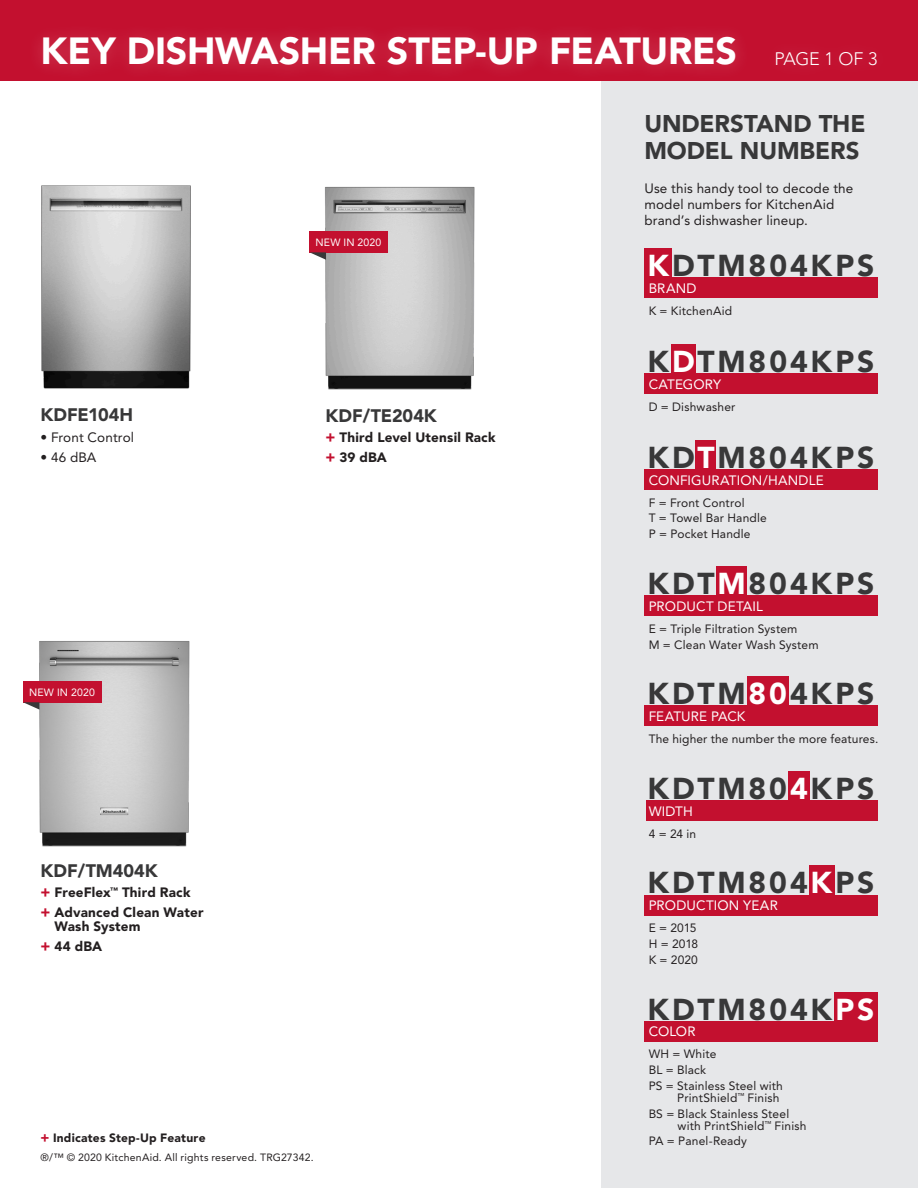
<style>
.page{position:relative;width:918px;height:1188px;background:#fff}
.page>*{position:absolute;margin:0;border:0;box-sizing:border-box;transform-origin:0 0}
.Page_header_black{font:900 37.5px "Avenir";letter-spacing:-.01em;color:#fff}
.Model__s{font:900 30px "Avenir";letter-spacing:.095em;color:#383839}
.Subheader_white_12pt{font:900 24px/27px "Avenir";letter-spacing:-.005em;color:#383839}
.Subhead_gold_10pt{font:900 18px "Avenir";letter-spacing:-.005em;color:#383839}
.Page_header_black-2{font:300 18px "Avenir";letter-spacing:-.025em;color:#fff}
.bullets_black_8pt{font:900 13.5px/13.5px "Avenir";letter-spacing:.015em;color:#231f20}
.subhead_wp_grey_9pt{font:13.5px "Avenir";letter-spacing:.01em;color:#fff}
.Body_copy_white_9pt{font:13.5px/16.2px "Avenir";letter-spacing:.015em;color:#231f20}
.bullets_black_8pt-2{font:13.5px "Avenir";letter-spacing:.01em;color:#231f20}
.body_copy_white_8pt{font:12px/12px "Avenir";letter-spacing:.015em;color:#231f20;text-align:right}
.bullets_black_8pt-3{font:900 12px "Avenir";letter-spacing:.015em;color:#231f20}
.Disclaimer_black_8pt{font:10.5px "Avenir";letter-spacing:.02em;color:#231f20}
.black_7pt{font:10.5px "Avenir";letter-spacing:.02em;color:#fff}
.s1{font-size:15px;color:#c3102f}
.s2{font-size:13.5px;color:#c3102f}
.s3{color:#fff}
</style>
<div class="page">
<div style="left:0;top:0;width:918px;height:81px;background:#c3102f"></div>
<div style="left:602px;top:81px;width:316px;height:1107px;background:#e6e7e9"></div>
<img style="left:41px;top:185px;width:150px;height:204px">
<img style="left:325px;top:186px;width:150px;height:204px">
<div style="left:644px;top:278px;width:234px;height:20px;background:#c3102f"></div>
<div style="left:644px;top:248px;width:28px;height:50px;background:#c3102f"></div>
<div style="left:644px;top:374px;width:234px;height:20px;background:#c3102f"></div>
<div style="left:671px;top:344px;width:25px;height:50px;background:#c3102f"></div>
<div style="left:644px;top:469px;width:234px;height:21px;background:#c3102f"></div>
<div style="left:696px;top:440px;width:20px;height:50px;background:#c3102f"></div>
<div style="left:644px;top:595px;width:234px;height:21px;background:#c3102f"></div>
<div style="left:716px;top:566px;width:31px;height:50px;background:#c3102f"></div>
<div style="left:646px;top:800px;width:232px;height:21px;background:#c3102f"></div>
<div style="left:788px;top:771px;width:22px;height:50px;background:#c3102f"></div>
<div style="left:644px;top:895px;width:234px;height:20px;background:#c3102f"></div>
<div style="left:809px;top:866px;width:26px;height:49px;background:#c3102f"></div>
<div style="left:644px;top:1021px;width:232px;height:20px;background:#c3102f"></div>
<div style="left:834px;top:992px;width:44px;height:49px;background:#c3102f"></div>
<div style="left:644px;top:706px;width:234px;height:20px;background:#c3102f"></div>
<div style="left:747px;top:677px;width:42px;height:49px;background:#c3102f"></div>
<div style="left:27px;top:21px;width:726px;height:61px;background:#fff;opacity:.2"></div>
<div style="left:310px;top:231px;width:78px;height:21px;background:#c3102f"></div>
<svg style="left:310px;top:252px;width:16px;height:8px"></svg>
<div style="left:760px;top:36px;width:134px;height:46px;background:#c3102f"></div>
<img style="left:39px;top:641px;width:151px;height:206px">
<div style="left:23px;top:681px;width:78px;height:21px;background:#c3102f"></div>
<svg style="left:23px;top:702px;width:16px;height:8px"></svg>
<p class="Page_header_black" style="left:40px;top:28px;width:698px">KEY DISHWASHER STEP-UP FEATURES</p>
<p class="Page_header_black-2" style="left:775px;top:48px;width:104px">PAGE 1 OF 3</p>
<p class="Subhead_gold_10pt" style="left:40px;top:404px;width:94px">KDFE104H</p>
<p class="bullets_black_8pt-2" style="left:40px;top:429px;width:95px">• Front Control</p>
<p class="bullets_black_8pt-2" style="left:40px;top:449px;width:57px">• 46 dBA</p>
<p class="black_7pt" style="left:29px;top:686px;width:67px">NEW IN 2020</p>
<p class="Subhead_gold_10pt" style="left:40px;top:860px;width:119px">KDF/TM404K</p>
<p class="bullets_black_8pt" style="left:40px;top:886px;width:152px"><span class="s1">+</span> FreeFlex<sup>™</sup> Third Rack</p>
<p class="bullets_black_8pt" style="left:54px;top:906px;width:151px;text-indent:-14px"><span class="s1">+</span> Advanced Clean Water<br>Wash System</p>
<p class="bullets_black_8pt" style="left:40px;top:940px;width:63px"><span class="s1">+</span> 44 dBA</p>
<p class="black_7pt" style="left:316px;top:236px;width:67px">NEW IN 2020</p>
<p class="Subhead_gold_10pt" style="left:326px;top:405px;width:113px">KDF/TE204K</p>
<p class="bullets_black_8pt" style="left:326px;top:431px;width:172px"><span class="s1">+</span> Third Level Utensil Rack</p>
<p class="bullets_black_8pt" style="left:326px;top:451px;width:63px"><span class="s1">+</span> 39 dBA</p>
<p class="bullets_black_8pt-3" style="left:40px;top:1130px;width:167px"><span class="s2">+</span> Indicates Step-Up Feature</p>
<p class="Disclaimer_black_8pt" style="left:40px;top:1151px;width:275px">®/™ © 2020 KitchenAid. All rights reserved. TRG27342.</p>
<p class="Subheader_white_12pt" style="left:644px;top:110px;width:223px">UNDERSTAND THE<br>MODEL NUMBERS</p>
<p class="Body_copy_white_9pt" style="left:644px;top:180px;width:211px">Use this handy tool to decode the model numbers for KitchenAid brand’s dishwasher lineup.</p>
<p class="Model__s" style="left:647px;top:248px;width:229px"><span class="s3">K</span>DTM804KPS</p>
<p class="subhead_wp_grey_9pt" style="left:649px;top:280px;width:49px">BRAND</p>
<p class="body_copy_white_8pt" style="left:649px;top:305px;width:85px">K = KitchenAid</p>
<p class="Model__s" style="left:647px;top:343px;width:229px">K<span class="s3">D</span>TM804KPS</p>
<p class="subhead_wp_grey_9pt" style="left:649px;top:376px;width:74px">CATEGORY</p>
<p class="body_copy_white_8pt" style="left:649px;top:401px;width:88px">D = Dishwasher</p>
<p class="Model__s" style="left:647px;top:439px;width:229px">KD<span class="s3">T</span>M804KPS</p>
<p class="subhead_wp_grey_9pt" style="left:649px;top:472px;width:177px">CONFIGURATION/HANDLE</p>
<p class="body_copy_white_8pt" style="left:649px;top:497px;width:97px">F = Front Control</p>
<p class="body_copy_white_8pt" style="left:649px;top:512px;width:120px">T = Towel Bar Handle</p>
<p class="body_copy_white_8pt" style="left:649px;top:528px;width:103px">P = Pocket Handle</p>
<p class="Model__s" style="left:647px;top:565px;width:229px">KDT<span class="s3">M</span>804KPS</p>
<p class="subhead_wp_grey_9pt" style="left:649px;top:598px;width:116px">PRODUCT DETAIL</p>
<p class="body_copy_white_8pt" style="left:649px;top:623px;width:150px">E = Triple Filtration System</p>
<p class="body_copy_white_8pt" style="left:649px;top:639px;width:171px">M = Clean Water Wash System</p>
<p class="Model__s" style="left:647px;top:676px;width:229px">KDTM<span class="s3">80</span>4KPS</p>
<p class="subhead_wp_grey_9pt" style="left:649px;top:708px;width:98px">FEATURE PACK</p>
<p class="body_copy_white_8pt" style="left:649px;top:733px;width:231px">The higher the number the more features.</p>
<p class="Model__s" style="left:647px;top:770px;width:229px">KDTM80<span class="s3">4</span>KPS</p>
<p class="subhead_wp_grey_9pt" style="left:649px;top:803px;width:46px">WIDTH</p>
<p class="body_copy_white_8pt" style="left:649px;top:828px;width:49px">4 = 24 in</p>
<p class="Model__s" style="left:647px;top:865px;width:229px">KDTM804<span class="s3">K</span>PS</p>
<p class="subhead_wp_grey_9pt" style="left:649px;top:898px;width:131px">PRODUCTION YEAR</p>
<p class="body_copy_white_8pt" style="left:649px;top:922px;width:49px">E = 2015</p>
<p class="body_copy_white_8pt" style="left:649px;top:938px;width:51px">H = 2018</p>
<p class="body_copy_white_8pt" style="left:649px;top:954px;width:51px">K = 2020</p>
<p class="Model__s" style="left:647px;top:991px;width:229px">KDTM804K<span class="s3">PS</span></p>
<p class="subhead_wp_grey_9pt" style="left:649px;top:1024px;width:48px">COLOR</p>
<p class="body_copy_white_8pt" style="left:649px;top:1048px;width:69px">WH = White</p>
<p class="body_copy_white_8pt" style="left:649px;top:1064px;width:59px">BL = Black</p>
<p class="body_copy_white_8pt" style="left:649px;top:1080px;width:136px">PS = Stainless Steel with<br>PrintShield<sup>™</sup> Finish</p>
<p class="body_copy_white_8pt" style="left:678px;top:1108px;width:130px;text-align:left;text-indent:-29px">BS = Black Stainless Steel with PrintShield<sup>™</sup> Finish</p>
<p class="body_copy_white_8pt" style="left:649px;top:1135px;width:100px">PA = Panel-Ready</p>
</div>
